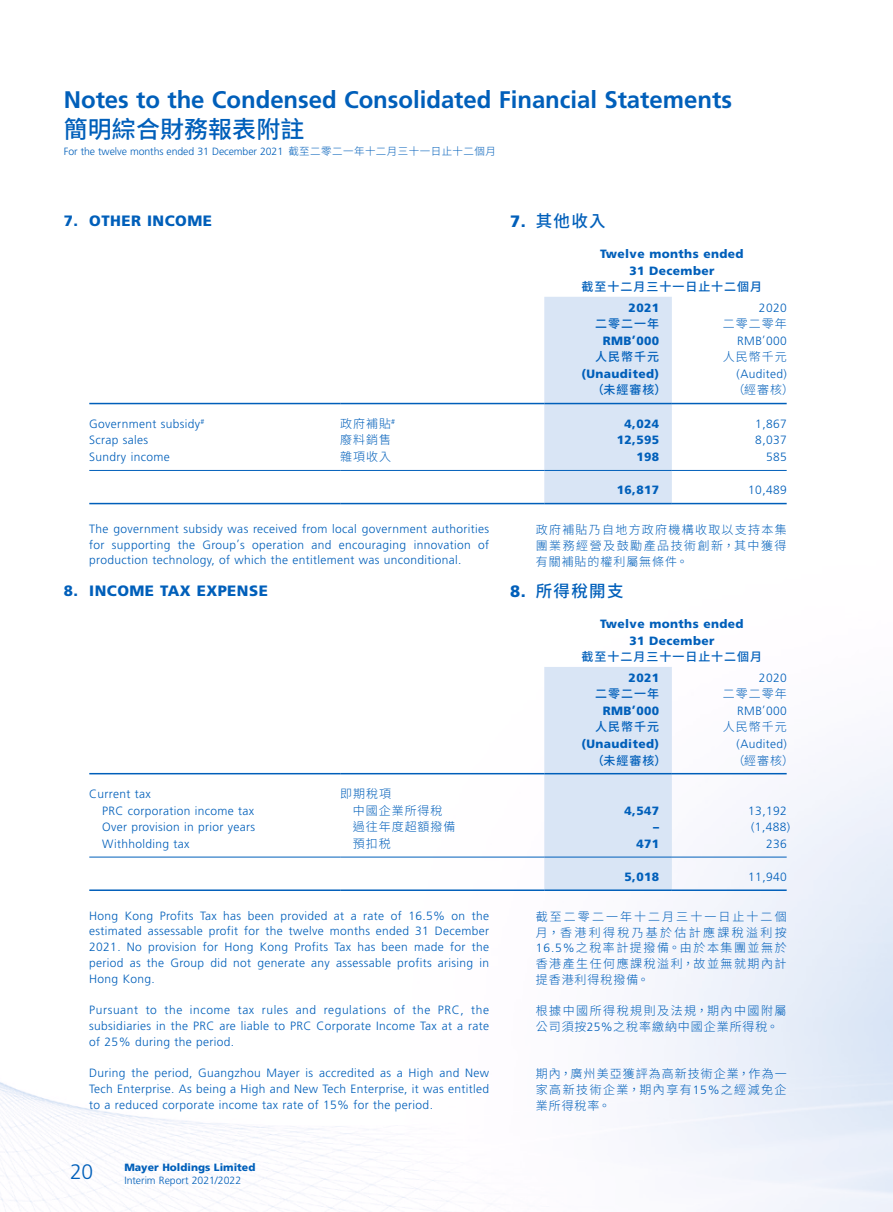
<style>
.page{position:relative;width:893px;height:1212px;background:#fff}
.page>*{position:absolute;margin:0;border:0;box-sizing:border-box;transform-origin:0 0}
.t1{font:700 24px "Frutiger LT Std";color:#005fba}
.t2{font:500 24px "Source Han Sans TC";letter-spacing:.005em;color:#005fba}
.t3{font:300 21px "Frutiger LT Std";color:#005fba}
.C_Heading_1{font:500 16.5px "Source Han Sans TC";letter-spacing:.08em;color:#005fba}
.Heading_1{font:900 15px "Frutiger LT Std";letter-spacing:.03em;color:#005fba}
.Body_Text{font:300 12px/15.8px "Frutiger LT Std";letter-spacing:.03em;color:#005fba;text-align:justify}
.C_Body_Text{font:300 12px/15.8px "Source Han Sans TC";letter-spacing:.125em;color:#005fba;text-align:justify}
.Body_Text-2{font:900 12px "Frutiger LT Std";letter-spacing:.03em;color:#005fba}
.Body_Text-3{font:300 12px "Source Han Sans TC";letter-spacing:.08em;color:#005fba}
.Body_Text-4{font:500 12px "Source Han Sans TC";letter-spacing:.08em;color:#005fba}
.t4{font:300 10.5px "Frutiger LT Std";letter-spacing:-.005em;color:#005fba}
.t5{font:900 10.5px "Frutiger LT Std";color:#005fba}
.s1{font-family:"Source Han Sans TC"}
.s2{font-family:"Frutiger LT Std";font-weight:900}
.s3{font-family:"Frutiger LT Std"}
</style>
<div class="page">
<div style="left:544px;top:297px;width:128px;height:206px;background:#d9e5f5"></div>
<hr style="left:89px;top:403px;width:251px;height:1px;background:#005fba">
<hr style="left:340px;top:403px;width:204px;height:1px;background:#005fba">
<hr style="left:544px;top:403px;width:128px;height:1px;background:#005fba">
<hr style="left:672px;top:403px;width:115px;height:1px;background:#005fba">
<hr style="left:89px;top:470px;width:251px;height:1px;background:#005fba">
<hr style="left:340px;top:470px;width:204px;height:1px;background:#005fba">
<hr style="left:544px;top:470px;width:128px;height:1px;background:#005fba">
<hr style="left:672px;top:470px;width:115px;height:1px;background:#005fba">
<hr style="left:89px;top:503px;width:251px;height:1px;background:#005fba">
<hr style="left:340px;top:503px;width:204px;height:1px;background:#005fba">
<hr style="left:544px;top:503px;width:128px;height:1px;background:#005fba">
<hr style="left:672px;top:503px;width:115px;height:1px;background:#005fba">
<div style="left:544px;top:667px;width:128px;height:222px;background:#d9e5f5"></div>
<hr style="left:89px;top:773px;width:251px;height:1px;background:#005fba">
<hr style="left:340px;top:773px;width:204px;height:1px;background:#005fba">
<hr style="left:544px;top:773px;width:128px;height:1px;background:#005fba">
<hr style="left:672px;top:773px;width:115px;height:1px;background:#005fba">
<hr style="left:89px;top:857px;width:251px;height:1px;background:#005fba">
<hr style="left:340px;top:857px;width:204px;height:1px;background:#005fba">
<hr style="left:544px;top:857px;width:128px;height:1px;background:#005fba">
<hr style="left:672px;top:857px;width:115px;height:1px;background:#005fba">
<hr style="left:89px;top:889px;width:251px;height:2px;background:#005fba">
<hr style="left:340px;top:889px;width:204px;height:2px;background:#005fba">
<hr style="left:544px;top:889px;width:128px;height:2px;background:#005fba">
<hr style="left:672px;top:889px;width:115px;height:2px;background:#005fba">
<h1 class="t1" style="left:64px;top:85px;width:670px">Notes to the Condensed Consolidated Financial Statements</h1>
<h1 class="t2" style="left:64px;top:115px;width:242px">簡明綜合財務報表附註</h1>
<p class="t4" style="left:64px;top:145px;width:434px">For the twelve months ended 31 December 2021 <span class="s1">截至二零二一年十二月三十一日止十二個月</span></p>
<p class="Heading_1" style="left:64px;top:211px;width:150px">7. OTHER INCOME</p>
<p class="C_Heading_1" style="left:510px;top:212px;width:97px"><span class="s2">7.</span> 其他收入</p>
<p class="Body_Text-2" style="left:600px;top:247px;width:145px">Twelve months ended</p>
<p class="Body_Text-2" style="left:629px;top:263px;width:87px">31 December</p>
<p class="Body_Text-4" style="left:582px;top:280px;width:182px">截至十二月三十一日止十二個月</p>
<p class="Body_Text-2" style="left:629px;top:300px;width:32px">2021</p>
<p class="Body_Text" style="left:759px;top:300px;width:29px">2020</p>
<p class="Body_Text-4" style="left:595px;top:317px;width:65px">二零二一年</p>
<p class="Body_Text-3" style="left:723px;top:317px;width:65px">二零二零年</p>
<p class="Body_Text-2" style="left:603px;top:333px;width:58px">RMB’000</p>
<p class="Body_Text" style="left:737px;top:333px;width:51px">RMB’000</p>
<p class="Body_Text-4" style="left:595px;top:350px;width:65px">人民幣千元</p>
<p class="Body_Text-3" style="left:723px;top:350px;width:65px">人民幣千元</p>
<p class="Body_Text-2" style="left:581px;top:366px;width:79px">(Unaudited)</p>
<p class="Body_Text" style="left:737px;top:366px;width:52px">(Audited)</p>
<p class="Body_Text-4" style="left:592px;top:383px;width:76px">（未經審核）</p>
<p class="Body_Text-3" style="left:732px;top:383px;width:63px">（經審核）</p>
<p class="Body_Text" style="left:89px;top:416px;width:117px">Government subsidy<sup>#</sup></p>
<p class="Body_Text-3" style="left:340px;top:417px;width:57px">政府補貼<sup>#</sup></p>
<p class="Body_Text-2" style="left:625px;top:416px;width:36px">4,024</p>
<p class="Body_Text" style="left:755px;top:416px;width:33px">1,867</p>
<p class="Body_Text" style="left:89px;top:432px;width:61px">Scrap sales</p>
<p class="Body_Text-3" style="left:340px;top:433px;width:52px">廢料銷售</p>
<p class="Body_Text-2" style="left:617px;top:433px;width:44px">12,595</p>
<p class="Body_Text" style="left:755px;top:432px;width:33px">8,037</p>
<p class="Body_Text" style="left:89px;top:449px;width:82px">Sundry income</p>
<p class="Body_Text-3" style="left:340px;top:450px;width:52px">雜項收入</p>
<p class="Body_Text-2" style="left:636px;top:449px;width:24px">198</p>
<p class="Body_Text" style="left:766px;top:449px;width:22px">585</p>
<p class="Body_Text-2" style="left:617px;top:483px;width:44px">16,817</p>
<p class="Body_Text" style="left:748px;top:482px;width:40px">10,489</p>
<p class="Body_Text" style="left:89px;top:521px;width:401px">The government subsidy was received from local government authorities for supporting the Group’s operation and encouraging innovation of production technology, of which the entitlement was unconditional.</p>
<p class="Heading_1" style="left:64px;top:582px;width:206px">8. INCOME TAX EXPENSE</p>
<p class="Body_Text-2" style="left:600px;top:617px;width:145px">Twelve months ended</p>
<p class="Body_Text-2" style="left:629px;top:633px;width:87px">31 December</p>
<p class="Body_Text-4" style="left:582px;top:650px;width:182px">截至十二月三十一日止十二個月</p>
<p class="Body_Text-2" style="left:629px;top:670px;width:32px">2021</p>
<p class="Body_Text" style="left:759px;top:670px;width:29px">2020</p>
<p class="Body_Text-4" style="left:595px;top:687px;width:65px">二零二一年</p>
<p class="Body_Text-3" style="left:723px;top:687px;width:65px">二零二零年</p>
<p class="Body_Text-2" style="left:603px;top:703px;width:58px">RMB’000</p>
<p class="Body_Text" style="left:737px;top:703px;width:51px">RMB’000</p>
<p class="Body_Text-4" style="left:595px;top:720px;width:65px">人民幣千元</p>
<p class="Body_Text-3" style="left:723px;top:720px;width:65px">人民幣千元</p>
<p class="Body_Text-2" style="left:581px;top:736px;width:79px">(Unaudited)</p>
<p class="Body_Text" style="left:737px;top:736px;width:52px">(Audited)</p>
<p class="Body_Text-4" style="left:592px;top:753px;width:76px">（未經審核）</p>
<p class="Body_Text-3" style="left:732px;top:753px;width:63px">（經審核）</p>
<p class="Body_Text" style="left:89px;top:786px;width:63px">Current tax</p>
<p class="Body_Text-3" style="left:340px;top:787px;width:52px">即期稅項</p>
<p class="Body_Text" style="left:102px;top:803px;width:154px">PRC corporation income tax</p>
<p class="Body_Text-3" style="left:353px;top:803px;width:91px">中國企業所得稅</p>
<p class="Body_Text-2" style="left:625px;top:803px;width:36px">4,547</p>
<p class="Body_Text" style="left:748px;top:803px;width:40px">13,192</p>
<p class="Body_Text" style="left:102px;top:819px;width:155px">Over provision in prior years</p>
<p class="Body_Text-3" style="left:353px;top:820px;width:104px">過往年度超額撥備</p>
<p class="Body_Text-2" style="left:653px;top:819px;width:7px">–</p>
<p class="Body_Text" style="left:751px;top:819px;width:40px">(1,488)</p>
<p class="Body_Text" style="left:102px;top:836px;width:89px">Withholding tax</p>
<p class="Body_Text-3" style="left:353px;top:836px;width:39px">預扣税</p>
<p class="Body_Text-2" style="left:636px;top:836px;width:24px">471</p>
<p class="Body_Text" style="left:766px;top:836px;width:22px">236</p>
<p class="Body_Text-2" style="left:625px;top:869px;width:36px">5,018</p>
<p class="Body_Text" style="left:748px;top:869px;width:40px">11,940</p>
<p class="Body_Text" style="left:89px;top:908px;width:401px">Hong Kong Profits Tax has been provided at a rate of 16.5% on the estimated assessable profit for the twelve months ended 31 December 2021. No provision for Hong Kong Profits Tax has been made for the period as the Group did not generate any assessable profits arising in Hong Kong.</p>
<p class="Body_Text" style="left:89px;top:1002px;width:401px">Pursuant to the income tax rules and regulations of the PRC, the subsidiaries in the PRC are liable to PRC Corporate Income Tax at a rate of 25% during the period.</p>
<p class="Body_Text" style="left:89px;top:1065px;width:401px">During the period, Guangzhou Mayer is accredited as a High and New Tech Enterprise. As being a High and New Tech Enterprise, it was entitled to a reduced corporate income tax rate of 15% for the period.</p>
<p class="C_Body_Text" style="left:536px;top:522px;width:252px">政府補貼乃自地方政府機構收取以支持本集團業務經營及鼓勵產品技術創新，其中獲得有關補貼的權利屬無條件。</p>
<p class="C_Heading_1" style="left:510px;top:582px;width:115px"><span class="s2">8.</span> 所得稅開支</p>
<p class="C_Body_Text" style="left:536px;top:909px;width:252px">截至二零二一年十二月三十一日止十二個月，香港利得稅乃基於估計應課稅溢利按<span class="s3">16.5%</span>之稅率計提撥備。由於本集團並無於香港產生任何應課稅溢利，故並無就期內計提香港利得稅撥備。</p>
<p class="C_Body_Text" style="left:536px;top:1003px;width:252px">根據中國所得稅規則及法規，期內中國附屬公司須按<span class="s3">25%</span>之稅率繳納中國企業所得稅。</p>
<p class="C_Body_Text" style="left:536px;top:1066px;width:252px">期內，廣州美亞獲評為高新技術企業，作為一家高新技術企業，期內享有<span class="s3">15%</span>之經減免企業所得稅率。</p>
<h2 class="t3" style="left:70px;top:1160px;width:24px">20</h2>
<p class="t5" style="left:124px;top:1161px;width:133px">Mayer Holdings Limited</p>
<p class="t4" style="left:124px;top:1174px;width:118px">Interim Report 2021/2022</p>
</div>
